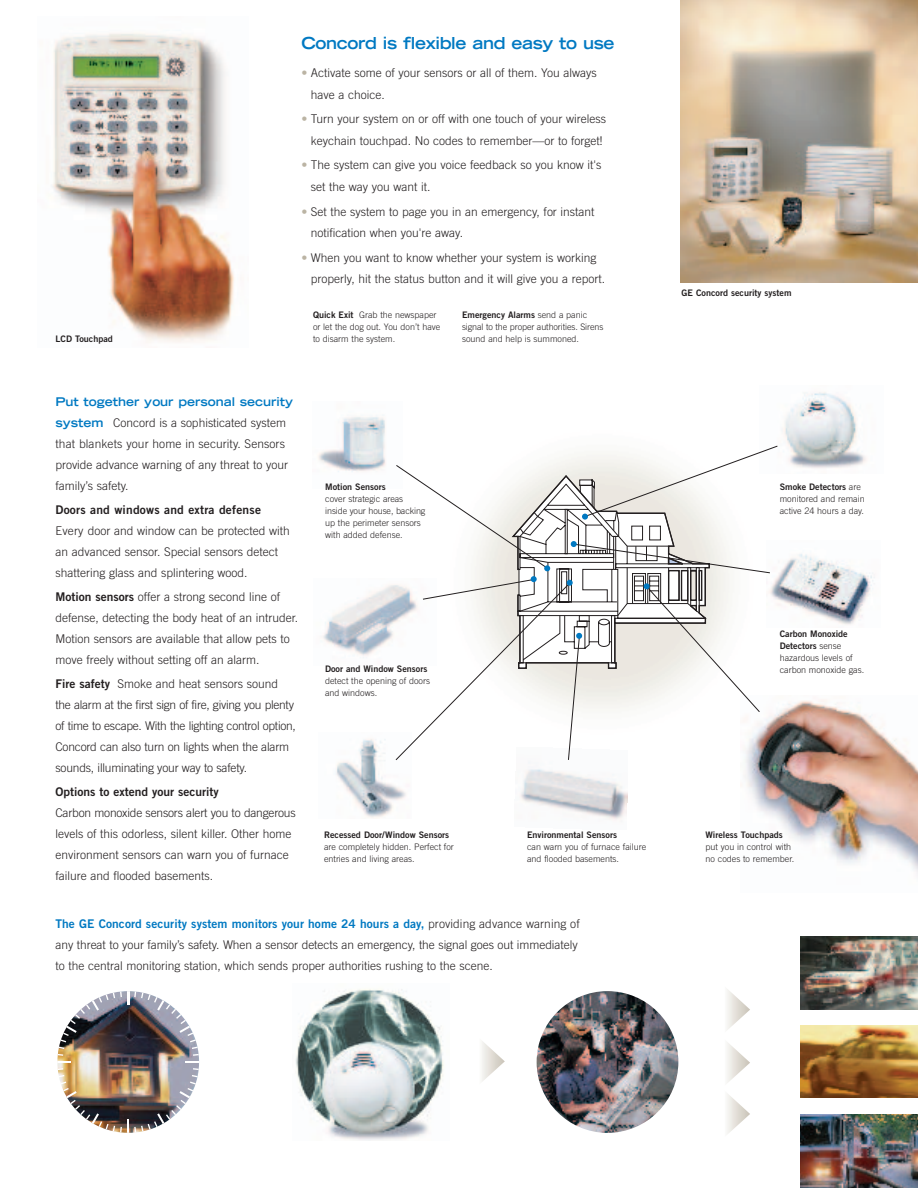
<style>
.page{position:relative;width:918px;height:1188px;background:#fff}
.page>*{position:absolute;margin:0;border:0;box-sizing:border-box;transform-origin:0 0}
.t1{font:700 expanded 16.5px "Trade Gothic LH";letter-spacing:-.02em;color:#0079c2}
.t2{font:300 12px/21px "Trade Gothic";color:#231f20}
.t3{font:12px "Trade Gothic Bold Two";letter-spacing:.005em;color:#0079c2}
.t4{font:700 expanded 12px "Trade Gothic LH";color:#0079c2}
.t5{font:12px "Trade Gothic Bold Two";letter-spacing:.02em;color:#231f20}
.t6{font:12px "Trade Gothic Bold Two";color:#231f20}
.t7{font:300 9px/12px "Trade Gothic";color:#231f20}
.t8{font:9px/12px "Trade Gothic Bold Two";color:#231f20}
.s1{color:#bbb4a4}
.s2{font-family:"Trade Gothic Bold Two";font-weight:400}
.s3{font-family:"Trade Gothic";font-weight:300}
.s4{font-family:"Trade Gothic LH";font-weight:700;font-stretch:expanded;color:#0079c2}
.s5{font-family:"Trade Gothic";font-weight:300;color:#231f20}
</style>
<div class="page">
<img style="left:745px;top:699px;width:173px;height:175px">
<img style="left:336px;top:739px;width:70px;height:79px">
<img style="left:680px;top:0;width:238px;height:282px">
<img style="left:778px;top:554px;width:97px;height:71px">
<img style="left:318px;top:417px;width:68px;height:55px">
<img style="left:783px;top:392px;width:83px;height:76px">
<img style="left:323px;top:585px;width:72px;height:73px">
<img style="left:52px;top:33px;width:182px;height:310px">
<img style="left:295px;top:989px;width:149px;height:151px">
<img style="left:537px;top:991px;width:141px;height:142px;border-radius:50%">
<img style="left:801px;top:937px;width:117px;height:72px">
<img style="left:801px;top:1026px;width:117px;height:72px">
<img style="left:801px;top:1114px;width:117px;height:74px">
<img style="left:57px;top:991px;width:142px;height:142px">
<svg style="left:482px;top:1041px;width:23px;height:40px"></svg>
<svg style="left:727px;top:1042px;width:23px;height:92px"></svg>
<svg style="left:727px;top:989px;width:23px;height:41px"></svg>
<img style="left:520px;top:762px;width:108px;height:58px">
<svg style="left:395px;top:445px;width:383px;height:316px"></svg>
<p class="t8" style="left:56px;top:334px;width:59px">LCD Touchpad</p>
<h1 class="t1" style="left:301px;top:37px;width:315px">Concord is flexible and easy to use</h1>
<p class="t2" style="left:311px;top:63px;width:287px;line-height:21.6px;text-indent:-10px"><span class="s1">•</span> Activate some of your sensors or all of them. You always have a choice.</p>
<p class="t2" style="left:301px;top:109px;width:306px;line-height:21.6px;text-align:center"><span class="s1">•</span> Turn your system on or off with one touch of your wireless keychain touchpad. No codes to remember—or to forget!</p>
<p class="t2" style="left:311px;top:155px;width:292px;line-height:21.6px;text-indent:-10px"><span class="s1">•</span> The system can give you voice feedback so you know it's set the way you want it.</p>
<p class="t2" style="left:311px;top:202px;width:285px;line-height:21.6px;text-indent:-10px"><span class="s1">•</span> Set the system to page you in an emergency, for instant notification when you're away.</p>
<p class="t2" style="left:311px;top:248px;width:296px;line-height:21.6px;text-indent:-10px"><span class="s1">•</span> When you want to know whether your system is working properly, hit the status button and it will give you a report.</p>
<p class="t7" style="left:313px;top:310px;width:129px"><span class="s2">Quick Exit</span> Grab the newspaper or let the dog out. You don’t have to disarm the system.</p>
<p class="t8" style="left:462px;top:310px;width:127px">Emergency Alarms <span class="s3">send a panic</span></p>
<p class="t7" style="left:462px;top:322px;width:143px">signal to the proper authorities. Sirens sound and help is summoned.</p>
<p class="t8" style="left:682px;top:288px;width:112px">GE Concord security system</p>
<p class="t4" style="left:56px;top:397px;width:239px">Put together your personal security</p>
<p class="t2" style="left:56px;top:413px;width:234px"><span class="s4">system</span> Concord is a sophisticated system that blankets your home in security. Sensors provide advance warning of any threat to your family’s safety.</p>
<p class="t5" style="left:56px;top:506px;width:207px">Doors and windows and extra defense</p>
<p class="t2" style="left:56px;top:521px;width:236px">Every door and window can be protected with an advanced sensor. Special sensors detect shattering glass and splintering wood.</p>
<p class="t2" style="left:56px;top:587px;width:244px"><span class="s2">Motion sensors</span> offer a strong second line of defense, detecting the body heat of an intruder.<br>Motion sensors are available that allow pets to move freely without setting off an alarm.</p>
<p class="t2" style="left:56px;top:674px;width:242px"><span class="s2">Fire safety</span> Smoke and heat sensors sound the alarm at the first sign of fire, giving you plenty of time to escape. With the lighting control option, Concord can also turn on lights when the alarm sounds, illuminating your way to safety.</p>
<p class="t6" style="left:56px;top:788px;width:165px">Options to extend your security</p>
<p class="t2" style="left:56px;top:803px;width:242px">Carbon monoxide sensors alert you to dangerous levels of this odorless, silent killer. Other home environment sensors can warn you of furnace failure and flooded basements.</p>
<p class="t8" style="left:325px;top:482px;width:62px">Motion Sensors</p>
<p class="t7" style="left:325px;top:494px;width:102px">cover strategic areas inside your house, backing up the perimeter sensors with added defense.</p>
<p class="t8" style="left:780px;top:482px;width:83px">Smoke Detectors <span class="s3">are</span></p>
<p class="t7" style="left:780px;top:494px;width:86px">monitored and remain active 24 hours a day.</p>
<p class="t8" style="left:780px;top:628px;width:70px">Carbon Monoxide<br>Detectors <span class="s3">sense</span></p>
<p class="t7" style="left:780px;top:652px;width:74px">hazardous levels of</p>
<p class="t8" style="left:325px;top:663px;width:104px">Door and Window Sensors</p>
<p class="t7" style="left:780px;top:664px;width:86px">carbon monoxide gas.</p>
<p class="t7" style="left:325px;top:675px;width:107px">detect the opening of doors and windows.</p>
<p class="t8" style="left:324px;top:830px;width:127px">Recessed Door/Window Sensors</p>
<p class="t7" style="left:324px;top:842px;width:131px">are completely hidden. Perfect for entries and living areas.</p>
<p class="t8" style="left:527px;top:830px;width:91px">Environmental Sensors</p>
<p class="t7" style="left:527px;top:842px;width:121px">can warn you of furnace failure and flooded basements.</p>
<p class="t8" style="left:706px;top:830px;width:79px">Wireless Touchpads</p>
<p class="t7" style="left:706px;top:842px;width:90px">put you in control with no codes to remember.</p>
<p class="t3" style="left:55px;top:919px;width:526px">The GE Concord security system monitors your home 24 hours a day, <span class="s5">providing advance warning of</span></p>
<p class="t2" style="left:55px;top:935px;width:524px">any threat to your family’s safety. When a sensor detects an emergency, the signal goes out immediately to the central monitoring station, which sends proper authorities rushing to the scene.</p>
</div>
